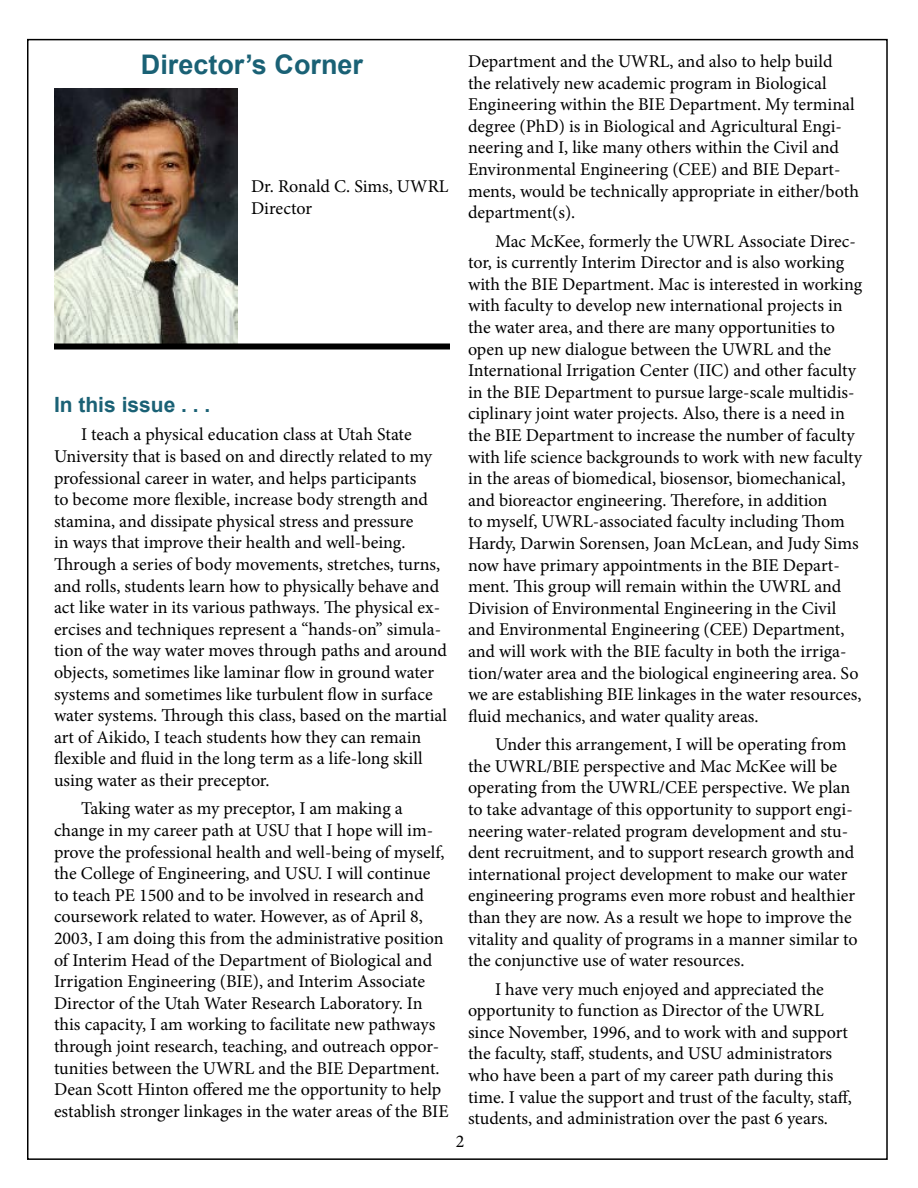
<style>
.page{position:relative;width:918px;height:1188px;background:#fff}
.page>*{position:absolute;margin:0;border:0;box-sizing:border-box;transform-origin:0 0}
.t1{font:700 27px "Arial";color:#1a6175}
.t2{font:700 21px "Arial";color:#1a6175}
.t3{font:18px/21.6px "Minion Pro";color:#000}
</style>
<div class="page">
<img style="left:54px;top:89px;width:184px;height:255px">
<div style="left:54px;top:344px;width:396px;height:6px;background:#000"></div>
<h1 class="t1" style="left:141px;top:45px;width:224px">Director’s Corner</h1>
<p class="t3" style="left:251px;top:176px;width:199px">Dr. Ronald C. Sims, UWRL<br>Director</p>
<p class="t2" style="left:54px;top:390px;width:158px">In this issue . . .</p>
<p class="t3" style="left:54px;top:424px;width:395px;text-indent:27px">I teach a physical education class at Utah State University that is based on and directly related to my professional career in water, and helps participants<br>to become more flexible, increase body strength and stamina, and dissipate physical stress and pressure<br>in ways that improve their health and well-being.<br>Through a series of body movements, stretches, turns, and rolls, students learn how to physically behave and act like water in its various pathways. The physical ex&shy;ercises and techniques represent a “hands-on” simula&shy;tion of the way water moves through paths and around objects, sometimes like laminar flow in ground water systems and sometimes like turbulent flow in surface water systems. Through this class, based on the martial art of Aikido, I teach students how they can remain flexible and fluid in the long term as a life-long skill using water as their preceptor.</p>
<p class="t3" style="left:54px;top:798px;width:396px;text-indent:27px">Taking water as my preceptor, I am making a change in my career path at USU that I hope will im&shy;prove the professional health and well-being of myself, the College of Engineering, and USU. I will continue to teach PE 1500 and to be involved in research and coursework related to water. However, as of April 8, 2003, I am doing this from the administrative position of Interim Head of the Department of Biological and Irrigation Engineering (BIE), and Interim Associate Director of the Utah Water Research Laboratory. In this capacity, I am working to facilitate new pathways through joint research, teaching, and outreach oppor&shy;tunities between the UWRL and the BIE Department.<br>Dean Scott Hinton offered me the opportunity to help establish stronger linkages in the water areas of the BIE</p>
<p class="t3" style="left:468px;top:51px;width:393px">Department and the UWRL, and also to help build the relatively new academic program in Biological Engineering within the BIE Department. My terminal degree (PhD) is in Biological and Agricultural Engi&shy;neering and I, like many others within the Civil and Environmental Engineering (CEE) and BIE Depart&shy;ments, would be technically appropriate in either/both department(s).</p>
<p class="t3" style="left:468px;top:230px;width:396px;text-indent:27px">Mac McKee, formerly the UWRL Associate Direc&shy;tor, is currently Interim Director and is also working with the BIE Department. Mac is interested in working with faculty to develop new international projects in the water area, and there are many opportunities to open up new dialogue between the UWRL and the International Irrigation Center (IIC) and other faculty in the BIE Department to pursue large-scale multidis&shy;ciplinary joint water projects. Also, there is a need in the BIE Department to increase the number of faculty with life science backgrounds to work with new faculty in the areas of biomedical, biosensor, biomechanical, and bioreactor engineering. Therefore, in addition<br>to myself, UWRL-associated faculty including Thom Hardy, Darwin Sorensen, Joan McLean, and Judy Sims now have primary appointments in the BIE Depart&shy;ment. This group will remain within the UWRL and Division of Environmental Engineering in the Civil and Environmental Engineering (CEE) Department, and will work with the BIE faculty in both the irriga&shy;tion/water area and the biological engineering area. So we are establishing BIE linkages in the water resources, fluid mechanics, and water quality areas.</p>
<p class="t3" style="left:468px;top:734px;width:391px;text-indent:27px">Under this arrangement, I will be operating from the UWRL/BIE perspective and Mac McKee will be operating from the UWRL/CEE perspective. We plan to take advantage of this opportunity to support engi&shy;neering water-related program development and stu&shy;dent recruitment, and to support research growth and international project development to make our water engineering programs even more robust and healthier than they are now. As a result we hope to improve the vitality and quality of programs in a manner similar to the conjunctive use of water resources.</p>
<p class="t3" style="left:468px;top:978px;width:385px;text-indent:27px">I have very much enjoyed and appreciated the opportunity to function as Director of the UWRL since November, 1996, and to work with and support the faculty, staff, students, and USU administrators who have been a part of my career path during this time. I value the support and trust of the faculty, staff, students, and administration over the past 6 years.</p>
<p class="t3" style="left:456px;top:1131px;width:10px">2</p>
</div>
